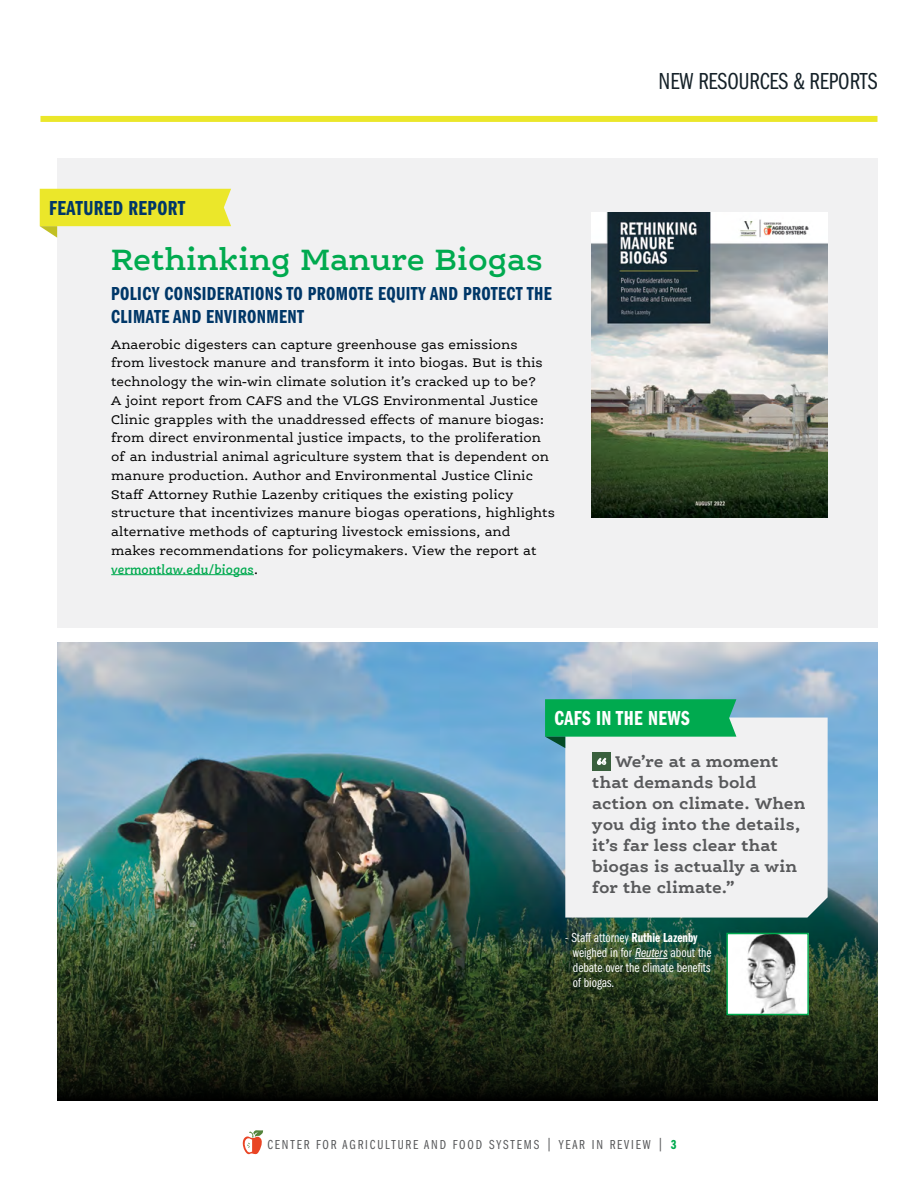
<style>
.page{position:relative;width:918px;height:1188px;background:#fff}
.page>*{position:absolute;margin:0;border:0;box-sizing:border-box;transform-origin:0 0}
.t1{font:600 31.5px "Ernestine Pro";color:#00aa4f}
.h1_-_secondary{font:24px "Franklin Gothic LT Pro Bk Cm";color:#152128}
.banner_titles{font:21px "Franklin Gothic LT Pro Dm Cm";letter-spacing:.02em;color:#003768}
.banner_titles-2{font:21px "Franklin Gothic LT Pro Dm Cm";letter-spacing:.02em;color:#fff}
.t2{font:19.5px/23.4px "Franklin Gothic LT Pro Dm Cm";letter-spacing:.02em;color:#003768}
.Gray_Call-Out_Box{font:700 16.5px/21px "Ernestine Pro";letter-spacing:.005em;color:#58595b}
.t3{font:13.5px/18.8px "Ernestine Pro";color:#000}
.Citation{font:13.5px/15px "Franklin Gothic LT Pro Bk Cm";color:#fff}
.t4{font:13.5px "Franklin Gothic LT Pro Bk Cm";letter-spacing:.14em;color:#58595b}
.s1{font-weight:600;font-style:italic;color:#00aa4f}
.s2{font-family:"Franklin Gothic LT Pro Dm Cm"}
.s3{font-family:"Franklin Gothic LT Pro Bk Cm It"}
.s4{font-family:"Franklin Gothic LT Pro Dm Cm";color:#00aa4f}
</style>
<div class="page">
<div style="left:40px;top:116px;width:838px;height:6px;background:#ebe72a"></div>
<img style="left:57px;top:643px;width:821px;height:216px">
<img style="left:57px;top:859px;width:821px;height:241px">
<div style="left:57px;top:158px;width:821px;height:470px;background:#f1f1f2"></div>
<hr style="left:111px;top:574px;width:143px;height:1px;background:#00aa4f">
<svg style="left:40px;top:189px;width:191px;height:49px"></svg>
<img style="left:591px;top:212px;width:237px;height:306px">
<div style="left:565px;top:718px;width:263px;height:200px;background:#f1f1f2"></div>
<hr style="left:635px;top:958px;width:33px;height:1px;background:#fff">
<div style="left:592px;top:752px;width:18px;height:18px;background:#39603d"></div>
<svg style="left:597px;top:758px;width:9px;height:7px"></svg>
<svg style="left:545px;top:699px;width:191px;height:49px"></svg>
<img style="left:729px;top:936px;width:77px;height:76px">
<div style="left:726px;top:933px;width:83px;height:82px;border:2px solid #00aa4f"></div>
<svg style="left:242px;top:1130px;width:22px;height:25px"></svg>
<p class="banner_titles" style="left:49px;top:196px;width:138px">FEATURED REPORT</p>
<p class="t1" style="left:111px;top:239px;width:433px">Rethinking Manure Biogas</p>
<p class="t2" style="left:111px;top:282px;width:442px">POLICY CONSIDERATIONS TO PROMOTE EQUITY AND PROTECT THE<br>CLIMATE AND ENVIRONMENT</p>
<p class="t3" style="left:111px;top:334px;width:445px">Anaerobic digesters can capture greenhouse gas emissions<br>from livestock manure and transform it into biogas. But is this technology the win-win climate solution it’s cracked up to be?<br>A joint report from CAFS and the VLGS Environmental Justice Clinic grapples with the unaddressed effects of manure biogas: from direct environmental justice impacts, to the proliferation of an industrial animal agriculture system that is dependent on manure production. Author and Environmental Justice Clinic Staff Attorney Ruthie Lazenby critiques the existing policy structure that incentivizes manure biogas operations, highlights alternative methods of capturing livestock emissions, and makes recommendations for policymakers. View the report at <span class="s1">vermontlaw.edu/biogas</span>.</p>
<p class="h1_-_secondary" style="left:659px;top:68px;width:220px">NEW RESOURCES &amp; REPORTS</p>
<p class="banner_titles-2" style="left:555px;top:707px;width:137px">CAFS IN THE NEWS</p>
<p class="Gray_Call-Out_Box" style="left:592px;top:751px;width:215px;text-indent:23px">We’re at a moment that demands bold action on climate. When you dig into the details, it’s far less clear that biogas is actually a win for the climate.”</p>
<p class="Citation" style="left:573px;top:931px;width:140px;text-indent:-7px">- Staff attorney <span class="s2">Ruthie Lazenby </span>weighed in for <span class="s3">Reuters</span> about the debate over the climate benefits of biogas.</p>
<p class="t4" style="left:268px;top:1138px;width:410px">CENTER FOR AGRICULTURE AND FOOD SYSTEMS | YEAR IN REVIEW | <span class="s4">3</span></p>
</div>
